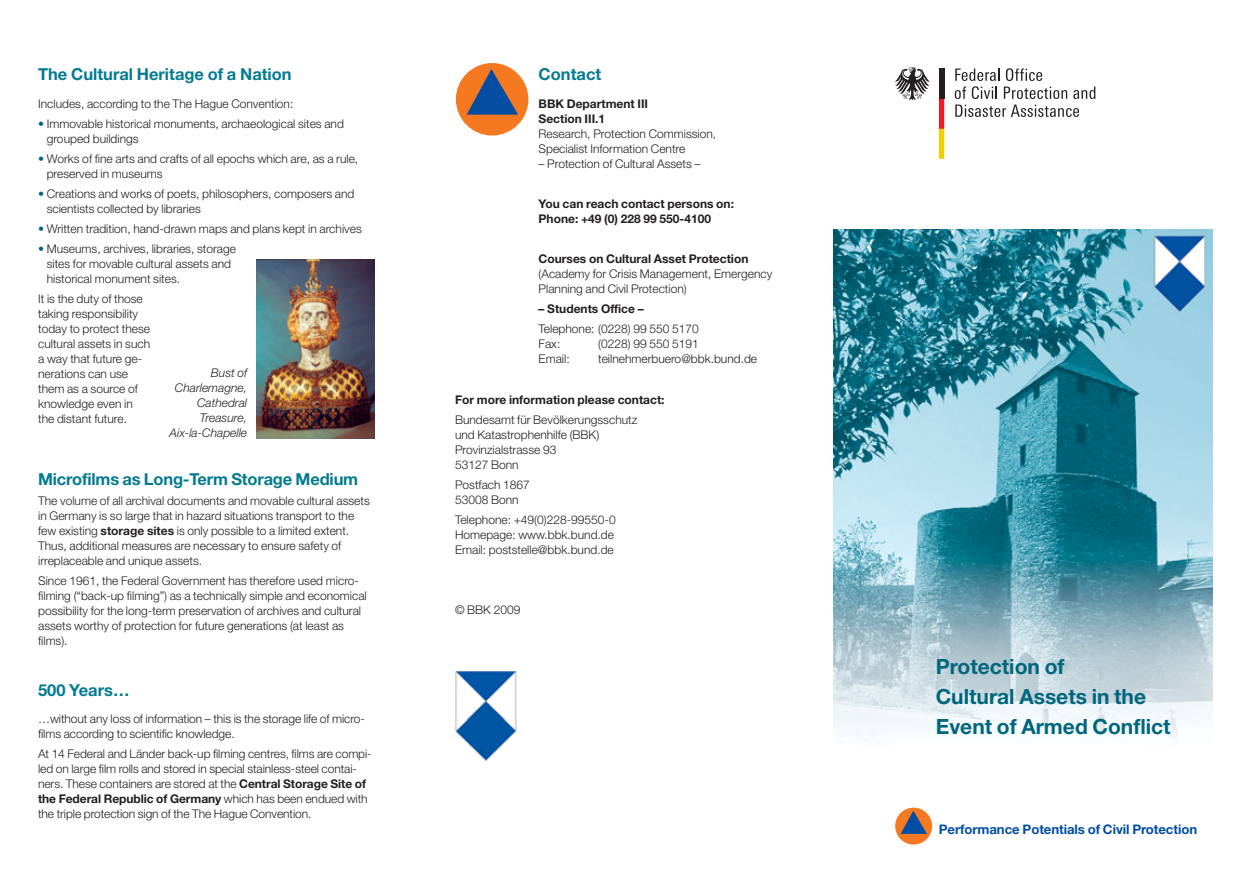
<style>
.page{position:relative;width:1255px;height:893px;background:#fff}
.page>*{position:absolute;margin:0;border:0;box-sizing:border-box;transform-origin:0 0}
.t1{font:700 21px/30px "Helvetica Neue";color:#00667d}
.t2{font:700 16.5px "Helvetica Neue";color:#057b91}
.t3{font:700 13.2px "Helvetica Neue";letter-spacing:-.005em;color:#034ea2}
.t4{font:300 12px/15px "Helvetica Neue";color:#231f20}
.t5{font:700 12px/15px "Helvetica Neue";color:#231f20}
.t6{font:italic 300 12px/15px "Helvetica Neue";color:#231f20;text-align:right}
.s1{color:#00667d}
.s2{font-weight:700}
</style>
<div class="page">
<img style="left:833px;top:230px;width:379px;height:509px">
<div style="left:456px;top:63px;width:72px;height:73px;background:#f47920;border-radius:50%"></div>
<svg style="left:466px;top:69px;width:52px;height:46px"></svg>
<img style="left:256px;top:260px;width:118px;height:179px">
<svg style="left:895px;top:807px;width:38px;height:38px"></svg>
<div style="left:895px;top:808px;width:37px;height:36px;background:#f47920;border-radius:50%"></div>
<svg style="left:900px;top:811px;width:26px;height:23px"></svg>
<img style="left:455px;top:671px;width:62px;height:90px">
<svg style="left:939px;top:99px;width:5px;height:60px"></svg>
<svg style="left:895px;top:67px;width:34px;height:33px"></svg>
<div style="left:938px;top:69px;width:6px;height:30px;background:#231f20"></div>
<svg style="left:954px;top:68px;width:113px;height:31px"></svg>
<svg style="left:1073px;top:87px;width:22px;height:12px"></svg>
<svg style="left:955px;top:105px;width:123px;height:12px"></svg>
<h2 class="t2" style="left:38px;top:68px;width:255px">The Cultural Heritage of a Nation</h2>
<p class="t4" style="left:38px;top:97px;width:257px">Includes, according to the The Hague Convention:</p>
<p class="t4" style="left:47px;top:117px;width:299px;text-indent:-9px"><span class="s1">•</span> Immovable historical monuments, archaeological sites and grouped buildings</p>
<p class="t4" style="left:47px;top:152px;width:313px;text-indent:-9px"><span class="s1">•</span> Works of fine arts and crafts of all epochs which are, as a rule, preserved in museums</p>
<p class="t4" style="left:47px;top:187px;width:309px;text-indent:-9px"><span class="s1">•</span> Creations and works of poets, philosophers, composers and scientists collected by libraries</p>
<p class="t4" style="left:38px;top:223px;width:325px"><span class="s1">•</span> Written tradition, hand-drawn maps and plans kept in archives</p>
<p class="t4" style="left:47px;top:243px;width:191px;text-indent:-9px"><span class="s1">•</span> Museums, archives, libraries, storage sites for movable cultural assets and historical monument sites.</p>
<p class="t4" style="left:38px;top:293px;width:113px">It is the duty of those taking responsibility today to protect these cultural assets in such a way that future ge&shy;nerations can use them as a source of knowledge even in the distant future.</p>
<p class="t6" style="left:169px;top:366px;width:79px">Bust of<br>Charlemagne,<br>Cathedral<br>Treasure,<br>Aix-la-Chapelle</p>
<h2 class="t2" style="left:38px;top:473px;width:321px">Microfilms as Long-Term Storage Medium</h2>
<p class="t4" style="left:38px;top:494px;width:333px">The volume of all archival documents and movable cultural assets in Germany is so large that in hazard situations transport to the few existing <span class="s2">storage sites</span> is only possible to a limited extent.<br>Thus, additional measures are necessary to ensure safety of irreplaceable and unique assets.</p>
<p class="t4" style="left:38px;top:574px;width:330px">Since 1961, the Federal Government has therefore used micro&shy;filming (“back-up filming”) as a technically simple and economical possibility for the long-term preservation of archives and cultural assets worthy of protection for future generations (at least as films).</p>
<h2 class="t2" style="left:38px;top:684px;width:93px">500 Years…</h2>
<p class="t4" style="left:38px;top:713px;width:328px">…without any loss of information – this is the storage life of micro&shy;films according to scientific knowledge.</p>
<p class="t4" style="left:38px;top:748px;width:335px">At 14 Federal and Länder back-up filming centres, films are compi&shy;led on large film rolls and stored in special stainless-steel contai&shy;ners. These containers are stored at the <span class="s2">Central Storage Site of the Federal Republic of Germany</span> which has been endued with the triple protection sign of the The Hague Convention.</p>
<h2 class="t2" style="left:538px;top:68px;width:64px">Contact</h2>
<p class="t5" style="left:538px;top:97px;width:111px">BBK Department III<br>Section III.1</p>
<p class="t4" style="left:538px;top:127px;width:179px">Research, Protection Commission,<br>Specialist Information Centre</p>
<p class="t4" style="left:538px;top:157px;width:163px">– Protection of Cultural Assets –</p>
<p class="t5" style="left:538px;top:197px;width:197px">You can reach contact persons on:<br>Phone: +49 (0) 228 99 550-4100</p>
<p class="t5" style="left:538px;top:252px;width:211px">Courses on Cultural Asset Protection</p>
<p class="t4" style="left:538px;top:268px;width:235px">(Academy for Crisis Management, Emergency<br>Planning and Civil Protection)</p>
<p class="t5" style="left:538px;top:303px;width:107px">– Students Office –</p>
<p class="t4" style="left:538px;top:323px;width:162px">Telephone: (0228) 99 550 5170<br>Fax:</p>
<p class="t4" style="left:598px;top:338px;width:102px">(0228) 99 550 5191</p>
<p class="t4" style="left:538px;top:353px;width:33px">Email:</p>
<p class="t4" style="left:598px;top:353px;width:160px">teilnehmerbuero@bbk.bund.de</p>
<p class="t5" style="left:455px;top:393px;width:211px">For more information please contact:</p>
<p class="t4" style="left:455px;top:413px;width:184px">Bundesamt für Bevölkerungsschutz und Katastrophenhilfe (BBK)<br>Provinzialstrasse 93<br>53127 Bonn</p>
<p class="t4" style="left:455px;top:478px;width:76px">Postfach 1867<br>53008 Bonn</p>
<p class="t4" style="left:455px;top:513px;width:162px">Telephone: +49(0)228-99550-0<br>Homepage: www.bbk.bund.de<br>Email: poststelle@bbk.bund.de</p>
<p class="t4" style="left:455px;top:604px;width:67px">© BBK 2009</p>
<h1 class="t1" style="left:935px;top:654px;width:236px">Protection of<br>Cultural Assets in the<br>Event of Armed Conflict</h1>
<p class="t3" style="left:938px;top:824px;width:260px">Performance Potentials of Civil Protection</p>
</div>
